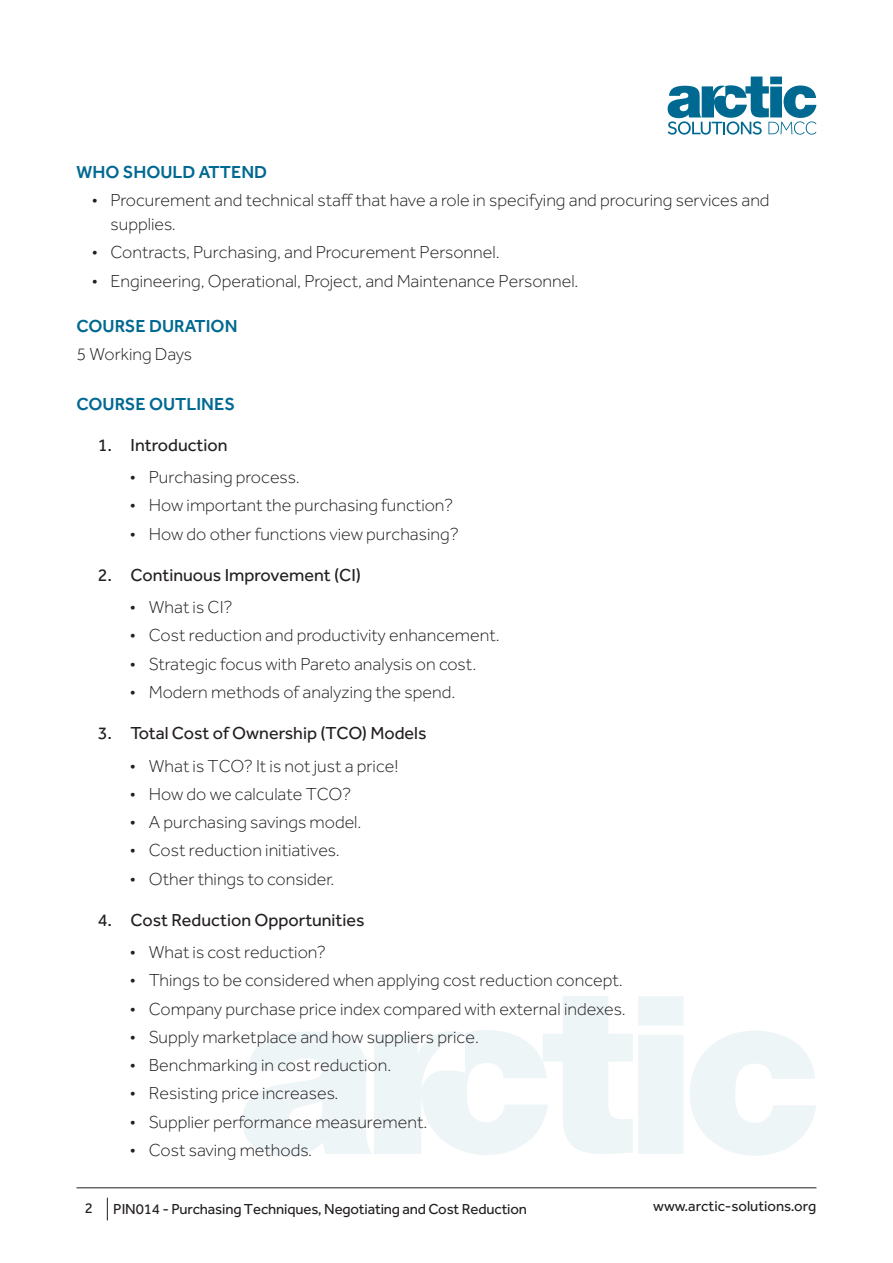
<style>
.page{position:relative;width:893px;height:1263px;background:#fff}
.page>*{position:absolute;margin:0;border:0;box-sizing:border-box;transform-origin:0 0}
.Normal_-_Course_Outl{font:300 18px/24px "Effra";color:#231f20}
.t1{font:18px "Effra";color:#231f20}
.Heading_-_Course_Out{font:500 18px "Effra";color:#006991}
.t2{font:15px "Effra";letter-spacing:-.01em;color:#231f20}
</style>
<div class="page">
<hr style="left:77px;top:1187px;width:739px;height:1px;background:#231f20">
<svg style="left:107px;top:1198px;width:1px;height:22px"></svg>
<svg style="left:668px;top:77px;width:148px;height:58px"></svg>
<svg style="left:690px;top:1031px;width:126px;height:125px"></svg>
<svg style="left:243px;top:996px;width:440px;height:161px"></svg>
<p class="Heading_-_Course_Out" style="left:77px;top:161px;width:192px">WHO SHOULD ATTEND</p>
<p class="Normal_-_Course_Outl" style="left:111px;top:188px;width:661px;text-indent:-19px">• Procurement and technical staff that have a role in specifying and procuring services and supplies.</p>
<p class="Normal_-_Course_Outl" style="left:92px;top:240px;width:409px">• Contracts, Purchasing, and Procurement Personnel.</p>
<p class="Normal_-_Course_Outl" style="left:92px;top:269px;width:488px">• Engineering, Operational, Project, and Maintenance Personnel.</p>
<p class="Heading_-_Course_Out" style="left:77px;top:315px;width:162px">COURSE DURATION</p>
<p class="Normal_-_Course_Outl" style="left:77px;top:342px;width:117px">5 Working Days</p>
<p class="Heading_-_Course_Out" style="left:77px;top:393px;width:160px">COURSE OUTLINES</p>
<p class="t1" style="left:98px;top:434px;width:131px">1. Introduction</p>
<p class="Normal_-_Course_Outl" style="left:130px;top:465px;width:171px">• Purchasing process.</p>
<p class="Normal_-_Course_Outl" style="left:130px;top:493px;width:324px">• How important the purchasing function?</p>
<p class="Normal_-_Course_Outl" style="left:130px;top:522px;width:330px">• How do other functions view purchasing?</p>
<p class="t1" style="left:98px;top:564px;width:265px">2. Continuous Improvement (CI)</p>
<p class="Normal_-_Course_Outl" style="left:130px;top:595px;width:104px">• What is CI?</p>
<p class="Normal_-_Course_Outl" style="left:130px;top:623px;width:371px">• Cost reduction and productivity enhancement.</p>
<p class="Normal_-_Course_Outl" style="left:130px;top:652px;width:348px">• Strategic focus with Pareto analysis on cost.</p>
<p class="Normal_-_Course_Outl" style="left:130px;top:680px;width:327px">• Modern methods of analyzing the spend.</p>
<p class="t1" style="left:98px;top:722px;width:330px">3. Total Cost of Ownership (TCO) Models</p>
<p class="Normal_-_Course_Outl" style="left:130px;top:753px;width:270px">• What is TCO? It is not just a price!</p>
<p class="Normal_-_Course_Outl" style="left:130px;top:782px;width:222px">• How do we calculate TCO?</p>
<p class="Normal_-_Course_Outl" style="left:130px;top:810px;width:233px">• A purchasing savings model.</p>
<p class="Normal_-_Course_Outl" style="left:130px;top:838px;width:211px">• Cost reduction initiatives.</p>
<p class="Normal_-_Course_Outl" style="left:130px;top:866px;width:206px">• Other things to consider.</p>
<p class="t1" style="left:98px;top:909px;width:268px">4. Cost Reduction Opportunities</p>
<p class="Normal_-_Course_Outl" style="left:130px;top:940px;width:197px">• What is cost reduction?</p>
<p class="Normal_-_Course_Outl" style="left:130px;top:968px;width:494px">• Things to be considered when applying cost reduction concept.</p>
<p class="Normal_-_Course_Outl" style="left:130px;top:996px;width:497px">• Company purchase price index compared with external indexes.</p>
<p class="Normal_-_Course_Outl" style="left:130px;top:1025px;width:350px">• Supply marketplace and how suppliers price.</p>
<p class="Normal_-_Course_Outl" style="left:130px;top:1053px;width:263px">• Benchmarking in cost reduction.</p>
<p class="Normal_-_Course_Outl" style="left:130px;top:1081px;width:210px">• Resisting price increases.</p>
<p class="Normal_-_Course_Outl" style="left:130px;top:1109px;width:299px">• Supplier performance measurement.</p>
<p class="Normal_-_Course_Outl" style="left:130px;top:1138px;width:184px">• Cost saving methods.</p>
<p class="t2" style="left:85px;top:1199px;width:10px">2</p>
<p class="t2" style="left:113px;top:1200px;width:415px">PIN014 - Purchasing Techniques, Negotiating and Cost Reduction</p>
<p class="t2" style="left:653px;top:1198px;width:165px">www.arctic-solutions.org</p>
</div>
